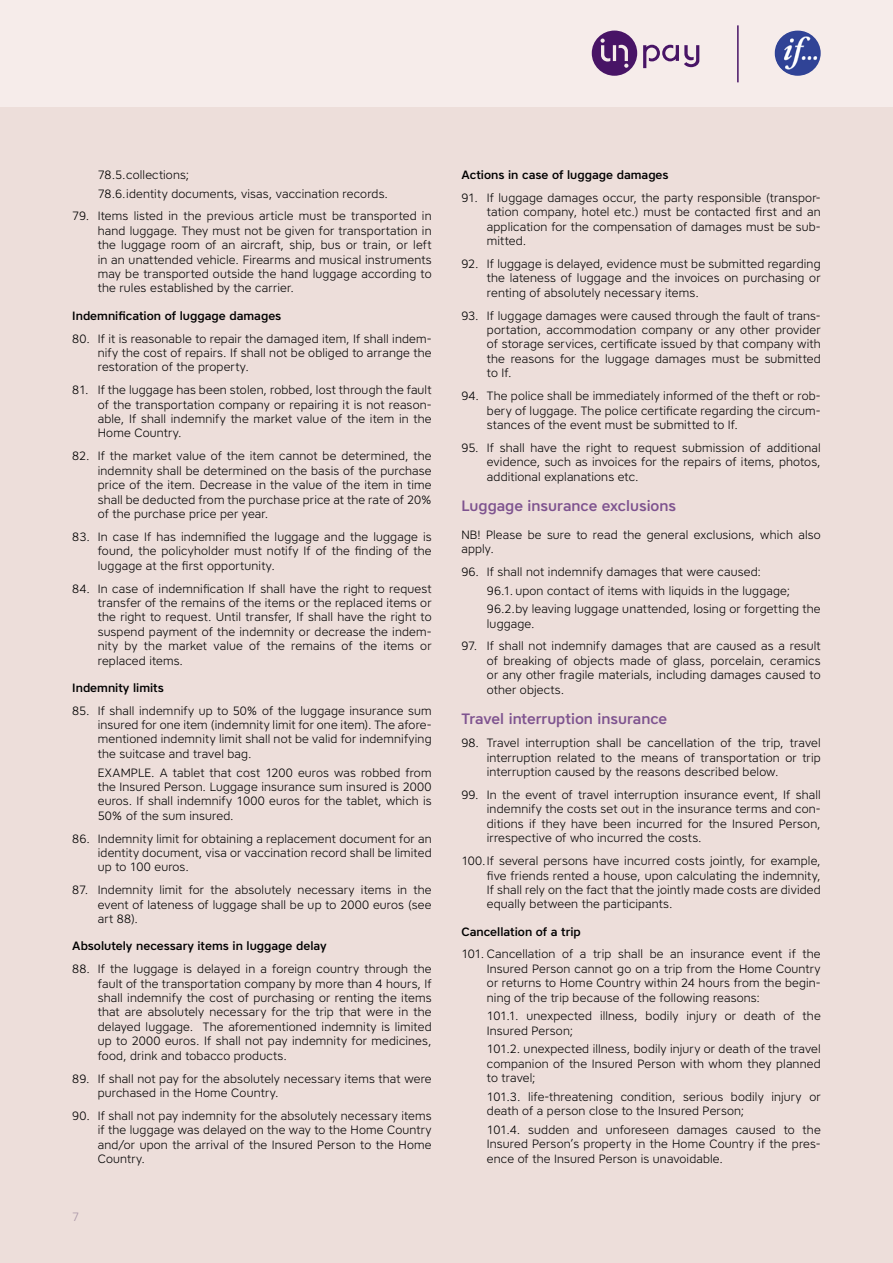
<style>
.page{position:relative;width:893px;height:1263px;background:#fff}
.page>*{position:absolute;margin:0;border:0;box-sizing:border-box;transform-origin:0 0}
.t1{font:500 15px "Core Sans A55";color:#7e538f}
.t2{font:300 12px/14.4px "Core Sans A35";letter-spacing:.01em;color:#000;text-align:justify}
.t3{font:500 12px "Core Sans A55";color:#000}
.t4{font:300 12px "Core Sans A35";color:#aa96a7}
</style>
<div class="page">
<div style="left:0;top:106px;width:893px;height:1157px;background:#eddeda"></div>
<div style="left:0;top:0;width:893px;height:106px;background:#f6ecea"></div>
<svg style="left:592px;top:31px;width:107px;height:45px"></svg>
<img style="left:775px;top:31px;width:46px;height:45px;border-radius:23px">
<hr style="left:737px;top:25px;width:2px;height:57px;background:#481466">
<p class="t2" style="left:98px;top:165px;width:292px;line-height:18.6px">78.5.collections;<br>78.6.identity documents, visas, vaccination records.</p>
<p class="t2" style="left:98px;top:209px;width:335px;text-indent:-26px">79. Items listed in the previous article must be transported in hand luggage. They must not be given for transportation in the luggage room of an aircraft, ship, bus or train, or left in an unattended vehicle. Firearms and musical instruments may be transported outside the hand luggage according to the rules established by the carrier.</p>
<p class="t3" style="left:72px;top:307px;width:211px">Indemnification of luggage damages</p>
<p class="t2" style="left:98px;top:331px;width:335px;text-indent:-26px">80. If it is reasonable to repair the damaged item, If shall indem&shy;nify the cost of repairs. If shall not be obliged to arrange the restoration of the property.</p>
<p class="t2" style="left:98px;top:383px;width:335px;text-indent:-26px">81. If the luggage has been stolen, robbed, lost through the fault of the transportation company or repairing it is not reason&shy;able, If shall indemnify the market value of the item in the Home Country.</p>
<p class="t2" style="left:98px;top:449px;width:335px;text-indent:-26px">82. If the market value of the item cannot be determined, the indemnity shall be determined on the basis of the purchase price of the item. Decrease in the value of the item in time shall be deducted from the purchase price at the rate of 20% of the purchase price per year.</p>
<p class="t2" style="left:98px;top:529px;width:335px;text-indent:-26px">83. In case If has indemnified the luggage and the luggage is found, the policyholder must notify If of the finding of the luggage at the first opportunity.</p>
<p class="t2" style="left:98px;top:581px;width:335px;text-indent:-26px">84. In case of indemnification If shall have the right to request transfer of the remains of the items or the replaced items or the right to request. Until transfer, If shall have the right to suspend payment of the indemnity or decrease the indem&shy;nity by the market value of the remains of the items or replaced items.</p>
<p class="t3" style="left:72px;top:680px;width:93px">Indemnity limits</p>
<p class="t2" style="left:98px;top:703px;width:335px;text-indent:-26px">85. If shall indemnify up to 50% of the luggage insurance sum insured for one item (indemnity limit for one item). The afore&shy;mentioned indemnity limit shall not be valid for indemnifying the suitcase and travel bag.</p>
<p class="t2" style="left:98px;top:765px;width:335px">EXAMPLE. A tablet that cost 1200 euros was robbed from the Insured Person. Luggage insurance sum insured is 2000 euros. If shall indemnify 1000 euros for the tablet, which is 50% of the sum insured.</p>
<p class="t2" style="left:98px;top:831px;width:335px;text-indent:-26px">86. Indemnity limit for obtaining a replacement document for an identity document, visa or vaccination record shall be limited up to 100 euros.</p>
<p class="t2" style="left:98px;top:883px;width:335px;text-indent:-26px">87. Indemnity limit for the absolutely necessary items in the event of lateness of luggage shall be up to 2000 euros (see art 88).</p>
<p class="t3" style="left:72px;top:938px;width:256px">Absolutely necessary items in luggage delay</p>
<p class="t2" style="left:98px;top:961px;width:335px;text-indent:-26px">88. If the luggage is delayed in a foreign country through the fault of the transportation company by more than 4 hours, If shall indemnify the cost of purchasing or renting the items that are absolutely necessary for the trip that were in the delayed luggage. The aforementioned indemnity is limited up to 2000 euros. If shall not pay indemnity for medicines, food, drink and tobacco products.</p>
<p class="t2" style="left:98px;top:1071px;width:335px;text-indent:-26px">89. If shall not pay for the absolutely necessary items that were purchased in the Home Country.</p>
<p class="t2" style="left:98px;top:1108px;width:335px;text-indent:-26px">90. If shall not pay indemnity for the absolutely necessary items if the luggage was delayed on the way to the Home Country and/or upon the arrival of the Insured Person to the Home Country.</p>
<p class="t4" style="left:72px;top:1208px;width:9px">7</p>
<p class="t3" style="left:461px;top:167px;width:209px">Actions in case of luggage damages</p>
<p class="t2" style="left:487px;top:190px;width:335px;text-indent:-26px">91. If luggage damages occur, the party responsible (transpor&shy;tation company, hotel etc.) must be contacted first and an application for the compensation of damages must be sub&shy;mitted.</p>
<p class="t2" style="left:487px;top:256px;width:335px;text-indent:-26px">92. If luggage is delayed, evidence must be submitted regarding the lateness of luggage and the invoices on purchasing or renting of absolutely necessary items.</p>
<p class="t2" style="left:487px;top:308px;width:335px;text-indent:-26px">93. If luggage damages were caused through the fault of trans&shy;portation, accommodation company or any other provider of storage services, certificate issued by that company with the reasons for the luggage damages must be submitted to If.</p>
<p class="t2" style="left:487px;top:388px;width:335px;text-indent:-26px">94. The police shall be immediately informed of the theft or rob&shy;bery of luggage. The police certificate regarding the circum&shy;stances of the event must be submitted to If.</p>
<p class="t2" style="left:487px;top:440px;width:335px;text-indent:-26px">95. If shall have the right to request submission of additional evidence, such as invoices for the repairs of items, photos, additional explanations etc.</p>
<p class="t1" style="left:461px;top:496px;width:216px">Luggage insurance exclusions</p>
<p class="t2" style="left:461px;top:527px;width:361px">NB! Please be sure to read the general exclusions, which also apply.</p>
<p class="t2" style="left:487px;top:562px;width:335px;line-height:18.6px;text-align:left;text-indent:-26px">96. If shall not indemnify damages that were caused:<br>96.1. upon contact of items with liquids in the luggage;<br>96.2.by leaving luggage unattended, losing or forgetting the</p>
<p class="t2" style="left:487px;top:616px;width:49px">luggage.</p>
<p class="t2" style="left:487px;top:639px;width:335px;text-indent:-26px">97. If shall not indemnify damages that are caused as a result of breaking of objects made of glass, porcelain, ceramics or any other fragile materials, including damages caused to other objects.</p>
<p class="t1" style="left:461px;top:709px;width:207px">Travel interruption insurance</p>
<p class="t2" style="left:487px;top:736px;width:335px;text-indent:-26px">98. Travel interruption shall be cancellation of the trip, travel interruption related to the means of transportation or trip interruption caused by the reasons described below.</p>
<p class="t2" style="left:487px;top:787px;width:335px;text-indent:-26px">99. In the event of travel interruption insurance event, If shall indemnify the costs set out in the insurance terms and con&shy;ditions if they have been incurred for the Insured Person, irrespective of who incurred the costs.</p>
<p class="t2" style="left:487px;top:853px;width:335px;text-indent:-26px">100.If several persons have incurred costs jointly, for example, five friends rented a house, upon calculating the indemnity, If shall rely on the fact that the jointly made costs are divided equally between the participants.</p>
<p class="t3" style="left:461px;top:923px;width:121px">Cancellation of a trip</p>
<p class="t2" style="left:487px;top:947px;width:335px;text-indent:-26px">101. Cancellation of a trip shall be an insurance event if the Insured Person cannot go on a trip from the Home Country or returns to Home Country within 24 hours from the begin&shy;ning of the trip because of the following reasons:</p>
<p class="t2" style="left:487px;top:1009px;width:335px">101.1. unexpected illness, bodily injury or death of the<br>Insured Person;</p>
<p class="t2" style="left:487px;top:1042px;width:335px">101.2. unexpected illness, bodily injury or death of the travel companion of the Insured Person with whom they planned to travel;</p>
<p class="t2" style="left:487px;top:1089px;width:335px">101.3. life-threatening condition, serious bodily injury or death of a person close to the Insured Person;</p>
<p class="t2" style="left:487px;top:1122px;width:335px">101.4. sudden and unforeseen damages caused to the Insured Person’s property in the Home Country if the pres&shy;ence of the Insured Person is unavoidable.</p>
</div>
